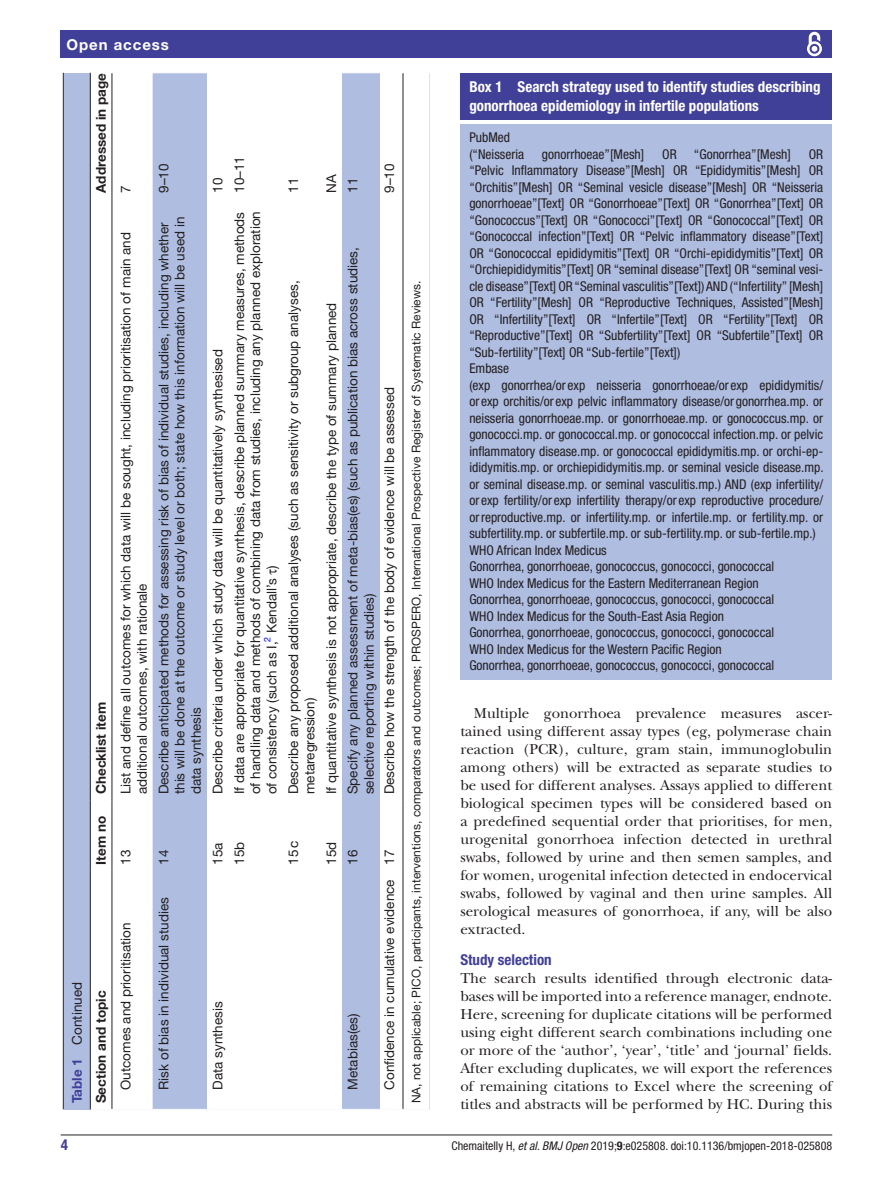
<style>
.page{position:relative;width:893px;height:1191px;background:#fff}
.page>*{position:absolute;margin:0;border:0;box-sizing:border-box;transform-origin:0 0}
.t1{font:15px/18px "New Baskerville";color:#231f20;text-align:justify}
.t2{font:700 condensed 15px/18px "Helvetica Neue LT Std";color:#fff}
.t3{font:700 condensed 15px "Helvetica Neue LT Std";color:#414099}
.t4{font:700 15px "Helvetica Neue LT Std";letter-spacing:.065em;color:#fff}
.t5{font:condensed 13.5px/16.5px "Helvetica Neue LT Std";color:#231f20}
.t6{font:13.5px/16.2px "Helvetica Neue LT Std";color:#231f20}
.t7{font:700 13.5px "Helvetica Neue LT Std";color:#231f20}
.t8{font:700 13.5px "Helvetica Neue LT Std";color:#414099}
.t9{font:12px "Helvetica Neue LT Std";color:#231f20}
.t10{font:condensed 12px "Helvetica Neue LT Std";color:#231f20}
.t11{font:9px "Helvetica Neue LT Std";color:#00f}
.s1{font-style:italic}
.s2{font-weight:700}
</style>
<div class="page">
<hr style="left:61px;top:1134px;width:771px;height:1px;background:#231f20">
<div style="left:61px;top:31px;width:771px;height:27px;background:#414099"></div>
<svg style="left:807px;top:31px;width:15px;height:26px"></svg>
<div style="left:82px;top:73px;width:348px;height:1036px;background:#afbde1"></div>
<div style="left:91px;top:73px;width:339px;height:1036px;background:#fff"></div>
<svg style="left:153px;top:73px;width:227px;height:1036px;fill:#fff"></svg>
<hr style="left:90px;top:870px;width:1px;height:239px;background:#231f20">
<hr style="left:112px;top:870px;width:1px;height:239px;background:#231f20">
<hr style="left:90px;top:800px;width:1px;height:70px;background:#231f20">
<hr style="left:112px;top:800px;width:1px;height:70px;background:#231f20">
<hr style="left:90px;top:199px;width:1px;height:601px;background:#231f20">
<hr style="left:112px;top:199px;width:1px;height:601px;background:#231f20">
<hr style="left:90px;top:73px;width:1px;height:126px;background:#231f20">
<hr style="left:112px;top:73px;width:1px;height:126px;background:#231f20">
<hr style="left:403px;top:800px;width:1px;height:70px;background:#231f20">
<hr style="left:403px;top:199px;width:1px;height:601px;background:#231f20">
<hr style="left:403px;top:73px;width:1px;height:126px;background:#231f20">
<hr style="left:403px;top:870px;width:1px;height:239px;background:#231f20">
<hr style="left:420px;top:73px;width:1px;height:1030px;background:#fff">
<div style="left:64px;top:73px;width:18px;height:1036px;background:#afbde1"></div>
<hr style="left:63px;top:73px;width:1px;height:1036px;background:#231f20">
<div style="left:460px;top:73px;width:372px;height:46px;background:#414099"></div>
<div style="left:460px;top:124px;width:372px;height:555px;background:#afbde1"></div>
<svg style="left:270px;top:569px;width:7px;height:5px"></svg>
<p class="t4" style="left:66px;top:35px;width:104px">Open access</p>
<p class="t6" style="left:69px;top:1044px;width:64px;rotate:-90deg">Continued</p>
<p class="t8" style="left:69px;top:1103px;width:47px;rotate:-90deg">Table 1</p>
<p class="t7" style="left:93px;top:193px;width:121px;rotate:-90deg">Addressed in page</p>
<p class="t7" style="left:93px;top:794px;width:94px;rotate:-90deg">Checklist item</p>
<p class="t7" style="left:93px;top:864px;width:50px;rotate:-90deg">Item no</p>
<p class="t6" style="left:118px;top:193px;width:9px;rotate:-90deg">7</p>
<p class="t6" style="left:155px;top:193px;width:31px;rotate:-90deg">9–10</p>
<p class="t6" style="left:118px;top:794px;width:563px;rotate:-90deg">List and define all outcomes for which data will be sought, including prioritisation of main and additional outcomes, with rationale</p>
<p class="t6" style="left:155px;top:794px;width:579px;rotate:-90deg">Describe anticipated methods for assessing risk of bias of individual studies, including whether this will be done at the outcome or study level or both; state how this information will be used in data synthesis</p>
<p class="t6" style="left:118px;top:864px;width:17px;rotate:-90deg">13</p>
<p class="t6" style="left:155px;top:864px;width:17px;rotate:-90deg">14</p>
<p class="t7" style="left:93px;top:1103px;width:114px;rotate:-90deg">Section and topic</p>
<p class="t6" style="left:118px;top:1089px;width:169px;rotate:-90deg">Outcomes and prioritisation</p>
<p class="t6" style="left:155px;top:1089px;width:194px;rotate:-90deg">Risk of bias in individual studies</p>
<p class="t6" style="left:209px;top:193px;width:17px;rotate:-90deg">10</p>
<p class="t6" style="left:209px;top:794px;width:446px;rotate:-90deg">Describe criteria under which study data will be quantitatively synthesised</p>
<p class="t6" style="left:231px;top:193px;width:38px;rotate:-90deg">10–11</p>
<p class="t6" style="left:231px;top:794px;width:584px;text-align:justify;rotate:-90deg">If data are appropriate for quantitative synthesis, describe planned summary measures, methods of handling data and methods of combining data from studies, including any planned exploration of consistency (such as I,</p>
<p class="t6" style="left:263px;top:633px;width:69px;rotate:-90deg">Kendall’s )</p>
<p class="t11" style="left:262px;top:641px;width:6px;rotate:-90deg">2</p>
<p class="t6" style="left:285px;top:193px;width:17px;rotate:-90deg">11</p>
<p class="t6" style="left:285px;top:794px;width:515px;rotate:-90deg">Describe any proposed additional analyses (such as sensitivity or subgroup analyses, metaregression)</p>
<p class="t6" style="left:323px;top:193px;width:20px;rotate:-90deg">NA</p>
<p class="t6" style="left:345px;top:193px;width:17px;rotate:-90deg">11</p>
<p class="t6" style="left:381px;top:193px;width:31px;rotate:-90deg">9–10</p>
<p class="t6" style="left:323px;top:794px;width:493px;rotate:-90deg">If quantitative synthesis is not appropriate, describe the type of summary planned</p>
<p class="t6" style="left:345px;top:794px;width:548px;rotate:-90deg">Specify any planned assessment of meta-bias(es) (such as publication bias across studies, selective reporting within studies)</p>
<p class="t6" style="left:381px;top:794px;width:409px;rotate:-90deg">Describe how the strength of the body of evidence will be assessed</p>
<p class="t6" style="left:209px;top:864px;width:24px;rotate:-90deg">15a</p>
<p class="t6" style="left:231px;top:864px;width:25px;rotate:-90deg">15b</p>
<p class="t6" style="left:209px;top:1089px;width:90px;rotate:-90deg">Data synthesis</p>
<p class="t6" style="left:285px;top:864px;width:25px;rotate:-90deg">15c</p>
<p class="t6" style="left:323px;top:864px;width:25px;rotate:-90deg">15d</p>
<p class="t6" style="left:345px;top:864px;width:17px;rotate:-90deg">16</p>
<p class="t6" style="left:345px;top:1089px;width:78px;rotate:-90deg">Metabias(es)</p>
<p class="t6" style="left:381px;top:1089px;width:242px;rotate:-90deg">Confidence in cumulative evidence 17</p>
<p class="t9" style="left:409px;top:1103px;width:824px;rotate:-90deg">NA, not applicable; PICO, participants, interventions, comparators and outcomes; PROSPERO, International Prospective Register of Systematic Reviews.</p>
<p class="t2" style="left:469px;top:78px;width:353px">Box 1 Search strategy used to identify studies describing gonorrhoea epidemiology in infertile populations</p>
<p class="t5" style="left:469px;top:129px;width:56px">PubMed (“Neisseria</p>
<p class="t5" style="left:469px;top:146px;width:356px;text-indent:339px">OR “Pelvic Inflammatory Disease”[Mesh] OR “Epididymitis”[Mesh] OR “Orchitis”[Mesh] OR “Seminal vesicle disease”[Mesh] OR “Neisseria gonorrhoeae”[Text] OR “Gonorrhoeae”[Text] OR “Gonorrhea”[Text] OR “Gonococcus”[Text] OR “Gonococci”[Text] OR “Gonococcal”[Text] OR “Gonococcal infection”[Text] OR “Pelvic inflammatory disease”[Text] OR “Gonococcal epididymitis”[Text] OR “Orchi-epididymitis”[Text] OR “Orchiepididymitis”[Text] OR “seminal disease”[Text] OR “seminal vesi&shy;cle disease”[Text] OR “Seminal vasculitis”[Text]) AND (“Infertility” [Mesh] OR “Fertility”[Mesh] OR “Reproductive Techniques, Assisted”[Mesh] OR “Infertility”[Text] OR “Infertile”[Text] OR “Fertility”[Text] OR “Reproductive”[Text] OR “Subfertility”[Text] OR “Subfertile”[Text] OR “Sub-fertility”[Text] OR “Sub-fertile”[Text])<br>Embase<br>(exp gonorrhea/or exp neisseria gonorrhoeae/or exp epididymitis/ or exp orchitis/or exp pelvic inflammatory disease/or gonorrhea.mp. or neisseria gonorrhoeae.mp. or gonorrhoeae.mp. or gonococcus.mp. or gonococci.mp. or gonococcal.mp. or gonococcal infection.mp. or pelvic inflammatory disease.mp. or gonococcal epididymitis.mp. or orchi-ep&shy;ididymitis.mp. or orchiepididymitis.mp. or seminal vesicle disease.mp. or seminal disease.mp. or seminal vasculitis.mp.) AND (exp infertility/ or exp fertility/or exp infertility therapy/or exp reproductive procedure/ orreproductive.mp. or infertility.mp. or infertile.mp. or fertility.mp. or subfertility.mp. or subfertile.mp. or sub-fertility.mp. or sub-fertile.mp.)<br>WHO African Index Medicus<br>Gonorrhea, gonorrhoeae, gonococcus, gonococci, gonococcal<br>WHO Index Medicus for the Eastern Mediterranean Region<br>Gonorrhea, gonorrhoeae, gonococcus, gonococci, gonococcal<br>WHO Index Medicus for the South-East Asia Region<br>Gonorrhea, gonorrhoeae, gonococcus, gonococci, gonococcal<br>WHO Index Medicus for the Western Pacific Region<br>Gonorrhea, gonorrhoeae, gonococcus, gonococci, gonococcal</p>
<p class="t5" style="left:542px;top:146px;width:104px">gonorrhoeae”[Mesh]</p>
<p class="t5" style="left:662px;top:146px;width:16px">OR</p>
<p class="t5" style="left:694px;top:146px;width:98px">“Gonorrhea”[Mesh]</p>
<p class="t1" style="left:460px;top:704px;width:373px;text-indent:14px">Multiple gonorrhoea prevalence measures ascer&shy;tained using different assay types (eg, polymerase chain reaction (PCR), culture, gram stain, immunoglobulin among others) will be extracted as separate studies to be used for different analyses. Assays applied to different biological specimen types will be considered based on a predefined sequential order that prioritises, for men, urogenital gonorrhoea infection detected in urethral swabs, followed by urine and then semen samples, and for women, urogenital infection detected in endocervical swabs, followed by vaginal and then urine samples. All serological measures of gonorrhoea, if any, will be also extracted.</p>
<p class="t3" style="left:460px;top:951px;width:93px">Study selection</p>
<p class="t1" style="left:460px;top:969px;width:373px">The search results identified through electronic data&shy;bases will be imported into a reference manager, endnote.<br>Here, screening for duplicate citations will be performed using eight different search combinations including one or more of the ‘author’, ‘year’, ‘title’ and ‘journal’ fields.<br>After excluding duplicates, we will export the references of remaining citations to Excel where the screening of titles and abstracts will be performed by HC. During this</p>
<p class="t3" style="left:61px;top:1135px;width:9px">4</p>
<p class="t10" style="left:451px;top:1138px;width:382px">Chemaitelly H, <span class="s1">et al</span>. <span class="s1">BMJ Open</span> 2019;<span class="s2">9</span>:e025808. doi:10.1136/bmjopen-2018-025808</p>
</div>
